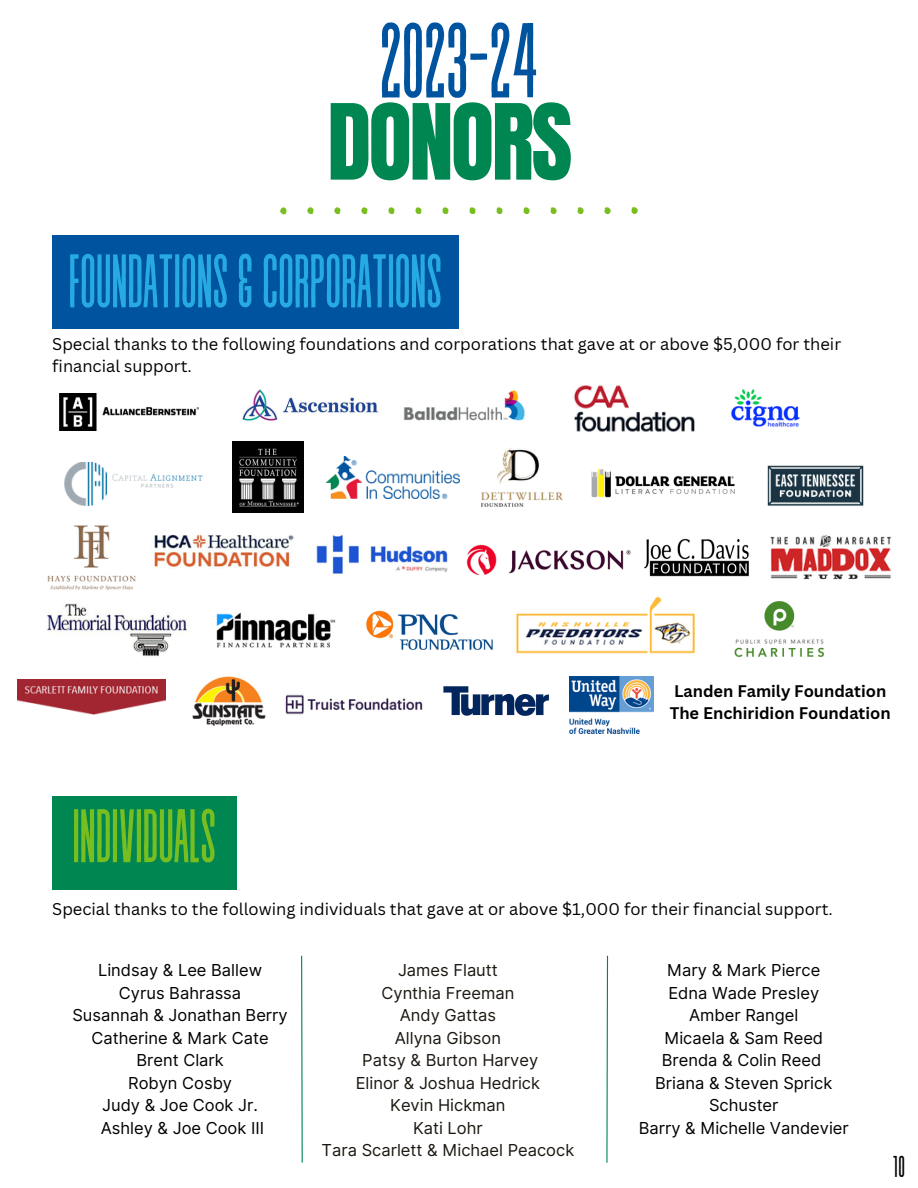
<style>
.page{position:relative;width:918px;height:1188px;background:#fff}
.page>*{position:absolute;margin:0;border:0;box-sizing:border-box;transform-origin:0 0}
.t1{font:106.2px "Revive 80 Tall";letter-spacing:-.03em;color:#00539e}
.t2{font:89.1px "Anton";letter-spacing:-.03em;color:#008751}
.t3{font:75.75px "Revive 80 Tall";letter-spacing:-.03em;color:#27aae1}
.t4{font:75.75px "Revive 80 Tall";letter-spacing:-.03em;color:#78be20}
.t5{font:30px "Revive 80 Tall";color:#000}
.t6{font:16.5px/22.5px "Inter";color:#000;text-align:center}
.t7{font:16.5px/22.5px "Canva Sans";color:#000}
.t8{font:16.5px "Inter";color:#1c1710}
.t9{font:700 16.35px/21.8px "Canva Sans";color:#000}
</style>
<div class="page">
<div style="left:52px;top:236px;width:406px;height:93px;background:#00539e"></div>
<img style="left:18px;top:680px;width:147px;height:35px">
<img style="left:327px;top:457px;width:133px;height:41px">
<img style="left:47px;top:526px;width:89px;height:65px">
<img style="left:60px;top:393px;width:138px;height:37px">
<img style="left:591px;top:468px;width:144px;height:30px">
<img style="left:574px;top:385px;width:121px;height:47px">
<img style="left:47px;top:604px;width:140px;height:52px">
<img style="left:366px;top:610px;width:127px;height:40px">
<img style="left:150px;top:535px;width:144px;height:34px">
<img style="left:570px;top:677px;width:83px;height:56px">
<img style="left:242px;top:389px;width:136px;height:32px">
<img style="left:644px;top:538px;width:105px;height:39px">
<img style="left:466px;top:544px;width:165px;height:30px">
<img style="left:64px;top:462px;width:139px;height:43px">
<img style="left:216px;top:612px;width:120px;height:36px">
<img style="left:316px;top:534px;width:132px;height:40px">
<img style="left:767px;top:465px;width:97px;height:41px">
<img style="left:233px;top:442px;width:71px;height:71px">
<img style="left:734px;top:601px;width:90px;height:56px">
<div style="left:52px;top:796px;width:185px;height:93px;background:#008751"></div>
<svg style="left:280px;top:207px;width:7px;height:8px"></svg>
<svg style="left:307px;top:207px;width:7px;height:7px"></svg>
<svg style="left:334px;top:207px;width:7px;height:7px"></svg>
<svg style="left:361px;top:207px;width:7px;height:7px"></svg>
<svg style="left:388px;top:207px;width:7px;height:7px"></svg>
<svg style="left:415px;top:207px;width:7px;height:7px"></svg>
<svg style="left:442px;top:207px;width:7px;height:7px"></svg>
<svg style="left:469px;top:207px;width:7px;height:7px"></svg>
<svg style="left:496px;top:207px;width:7px;height:7px"></svg>
<svg style="left:523px;top:207px;width:7px;height:7px"></svg>
<svg style="left:550px;top:207px;width:7px;height:7px"></svg>
<svg style="left:577px;top:207px;width:7px;height:7px"></svg>
<svg style="left:604px;top:207px;width:7px;height:8px"></svg>
<svg style="left:631px;top:207px;width:7px;height:8px"></svg>
<svg style="left:301px;top:955px;width:2px;height:208px"></svg>
<svg style="left:606px;top:955px;width:3px;height:208px"></svg>
<img style="left:770px;top:535px;width:122px;height:45px">
<img style="left:443px;top:686px;width:107px;height:30px">
<img style="left:192px;top:676px;width:74px;height:50px">
<img style="left:731px;top:389px;width:69px;height:38px">
<img style="left:285px;top:694px;width:138px;height:21px">
<img style="left:403px;top:390px;width:122px;height:31px">
<img style="left:481px;top:448px;width:81px;height:59px">
<img style="left:516px;top:596px;width:179px;height:58px">
<h2 class="t1" style="left:378px;top:7px;width:163px">2023-24</h2>
<h1 class="t2" style="left:327px;top:78px;width:247px">DONORS</h1>
<p class="t3" style="left:67px;top:242px;width:377px">FOUNDATIONS&amp;CORPORATIONS</p>
<p class="t7" style="left:52px;top:332px;width:790px">Special thanks to the following foundations and corporations that gave at or above $5,000 for their financial support.</p>
<p class="t4" style="left:71px;top:797px;width:147px">INDIVIDUALS</p>
<h3 class="t9" style="left:670px;top:680px;width:223px">Landen Family Foundation<br>The Enchiridion Foundation</h3>
<p class="t7" style="left:52px;top:898px;width:782px">Special thanks to the following individuals that gave at or above $1,000 for their financial support.</p>
<p class="t6" style="left:98px;top:959px;width:165px">Lindsay &amp; Lee Ballew</p>
<p class="t6" style="left:119px;top:981px;width:124px">Cyrus Bahrassa</p>
<p class="t6" style="left:72px;top:1004px;width:217px">Susannah &amp; Jonathan Berry</p>
<p class="t6" style="left:92px;top:1026px;width:179px">Catherine &amp; Mark Cate</p>
<p class="t6" style="left:136px;top:1049px;width:89px">Brent Clark</p>
<p class="t6" style="left:128px;top:1071px;width:105px">Robyn Cosby</p>
<p class="t6" style="left:102px;top:1094px;width:157px">Judy &amp; Joe Cook Jr.</p>
<p class="t6" style="left:101px;top:1116px;width:165px">Ashley &amp; Joe Cook III</p>
<p class="t8" style="left:398px;top:960px;width:101px">James Flautt</p>
<p class="t8" style="left:381px;top:983px;width:134px">Cynthia Freeman</p>
<p class="t8" style="left:400px;top:1005px;width:98px">Andy Gattas</p>
<p class="t8" style="left:395px;top:1028px;width:108px">Allyna Gibson</p>
<p class="t8" style="left:362px;top:1050px;width:177px">Patsy &amp; Burton Harvey</p>
<p class="t8" style="left:356px;top:1073px;width:186px">Elinor &amp; Joshua Hedrick</p>
<p class="t8" style="left:390px;top:1095px;width:117px">Kevin Hickman</p>
<p class="t8" style="left:413px;top:1118px;width:71px">Kati Lohr</p>
<p class="t8" style="left:322px;top:1140px;width:254px">Tara Scarlett &amp; Michael Peacock</p>
<p class="t6" style="left:667px;top:959px;width:155px">Mary &amp; Mark Pierce</p>
<p class="t6" style="left:668px;top:981px;width:152px">Edna Wade Presley</p>
<p class="t6" style="left:689px;top:1004px;width:111px">Amber Rangel</p>
<p class="t6" style="left:664px;top:1026px;width:160px">Micaela &amp; Sam Reed</p>
<p class="t6" style="left:662px;top:1049px;width:161px">Brenda &amp; Colin Reed</p>
<p class="t6" style="left:655px;top:1071px;width:179px">Briana &amp; Steven Sprick<br>Schuster</p>
<p class="t6" style="left:639px;top:1116px;width:212px">Barry &amp; Michelle Vandevier</p>
<p class="t5" style="left:893px;top:1151px;width:14px">10</p>
</div>
